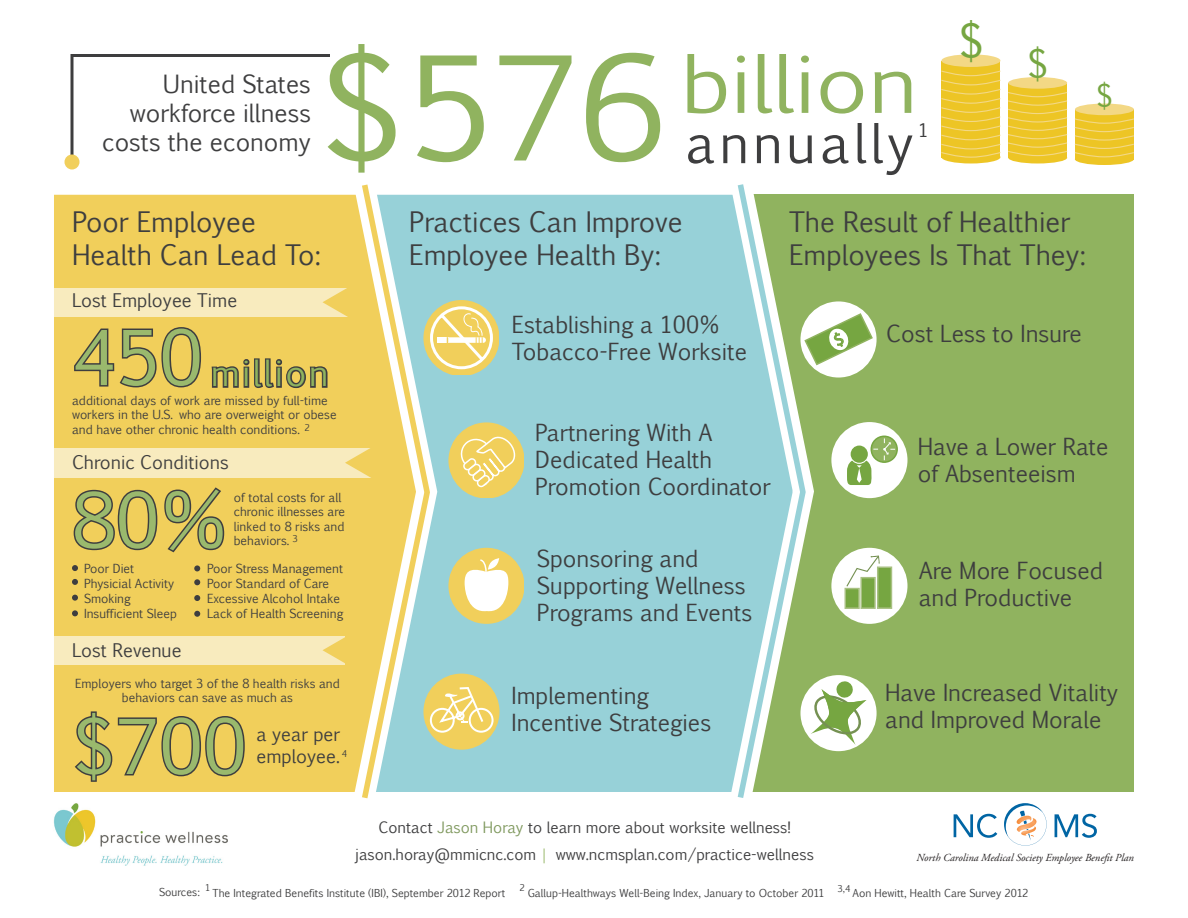
<style>
.page{position:relative;width:1188px;height:918px;background:#fff}
.page>*{position:absolute;margin:0;border:0;box-sizing:border-box;transform-origin:0 0}
.t1{font:137.25px "Euphemia CAS";color:#90b35f;scale:1.09 1}
.t2{font:76.95px "Euphemia CAS";color:#90b35f;scale:1.13 1}
.t3{font:72px "Euphemia CAS";color:#9ab96d;scale:1.04 1}
.t4{font:52.5px "Euphemia CAS";letter-spacing:.07em;color:#3e3e3f}
.t5{font:45px "Euphemia CAS";color:#76a641}
.t6{font:37.5px "Euphemia CAS";color:#76a641}
.t7{font:34.5px "Euphemia CAS";letter-spacing:.07em;color:#90b35f}
.t8{font:30px "Euphemia CAS";color:#76a641}
.t9{font:27px/32.4px "Euphemia CAS";color:#3e3e3f}
.t10{font:24px "Euphemia CAS";color:#3e3e3f}
.t11{font:22.5px/27px "Euphemia CAS";color:#3e3e3f}
.t12{font:18px "Euphemia CAS";color:#3e3e3f}
.t13{font:15px "Euphemia CAS";color:#3e3e3f}
.t14{font:12px/14.4px "Euphemia CAS";color:#3e3e3f}
.t15{font:italic 10.8px "Adobe Garamond Pro";color:#231f20}
.t16{font:10.5px "Euphemia CAS";color:#3e3e3f}
.t17{font:9px "Euphemia CAS";color:#3e3e3f}
.s1{color:#80995f}
.s2{color:#9ab96d}
</style>
<div class="page">
<div style="left:734px;top:195px;width:400px;height:597px;background:#90b35f"></div>
<div style="left:448px;top:195px;width:268px;height:597px;background:#97d1d8"></div>
<div style="left:54px;top:195px;width:286px;height:597px;background:#f1cf5b"></div>
<svg style="left:340px;top:194px;width:108px;height:598px;background:#c7d096"></svg>
<svg style="left:358px;top:184px;width:75px;height:615px"></svg>
<svg style="left:716px;top:194px;width:109px;height:598px"></svg>
<svg style="left:734px;top:184px;width:75px;height:614px"></svg>
<hr style="left:72px;top:54px;width:258px;height:3px;background:#3e3e3f">
<svg style="left:70px;top:54px;width:4px;height:100px"></svg>
<svg style="left:64px;top:154px;width:16px;height:16px"></svg>
<div style="left:941px;top:61px;width:59px;height:97px;background:#edc525"></div>
<div style="left:941px;top:54px;width:59px;height:13px;background:#f3d885;border-radius:50%"></div>
<div style="left:941px;top:151px;width:59px;height:12px;background:#edc525;border-radius:50%"></div>
<svg style="left:941px;top:70px;width:60px;height:88px"></svg>
<div style="left:1008px;top:83px;width:59px;height:75px;background:#edc525"></div>
<div style="left:1008px;top:77px;width:59px;height:12px;background:#f3d885;border-radius:50%"></div>
<div style="left:1008px;top:152px;width:59px;height:12px;background:#edc525;border-radius:50%"></div>
<svg style="left:1008px;top:92px;width:60px;height:65px"></svg>
<div style="left:1075px;top:110px;width:59px;height:50px;background:#edc525"></div>
<div style="left:1075px;top:104px;width:59px;height:11px;background:#f3d885;border-radius:50%"></div>
<div style="left:1075px;top:153px;width:59px;height:12px;background:#edc525;border-radius:50%"></div>
<svg style="left:1074px;top:118px;width:60px;height:40px"></svg>
<div style="left:54px;top:288px;width:295px;height:29px;background:#f8ebbe"></div>
<div style="left:54px;top:448px;width:330px;height:30px;background:#f8ebbe"></div>
<div style="left:54px;top:636px;width:291px;height:29px;background:#f8ebbe"></div>
<svg style="left:322px;top:275px;width:48px;height:55px;background:#f1d369"></svg>
<svg style="left:345px;top:435px;width:48px;height:55px;background:#f2d369"></svg>
<svg style="left:322px;top:623px;width:48px;height:55px;background:#f1d269"></svg>
<svg style="left:73px;top:710px;width:173px;height:73px;background:#c4aa53"></svg>
<svg style="left:72px;top:485px;width:154px;height:70px;background:#bca452"></svg>
<svg style="left:72px;top:565px;width:6px;height:6px"></svg>
<svg style="left:72px;top:579px;width:6px;height:6px"></svg>
<svg style="left:72px;top:595px;width:6px;height:6px"></svg>
<svg style="left:72px;top:610px;width:6px;height:6px"></svg>
<svg style="left:194px;top:565px;width:6px;height:6px"></svg>
<svg style="left:194px;top:579px;width:6px;height:6px"></svg>
<svg style="left:194px;top:595px;width:6px;height:6px"></svg>
<svg style="left:194px;top:611px;width:6px;height:6px"></svg>
<div style="left:423px;top:674px;width:77px;height:76px;background:#f1cf5b;border-radius:50%"></div>
<svg style="left:429px;top:685px;width:66px;height:49px"></svg>
<svg style="left:423px;top:300px;width:75px;height:75px;background:#e1d891"></svg>
<svg style="left:448px;top:422px;width:76px;height:75px;background:#dfd383"></svg>
<div style="left:448px;top:548px;width:76px;height:76px;background:#f1cf5b;border-radius:50%"></div>
<svg style="left:465px;top:558px;width:43px;height:54px"></svg>
<div style="left:800px;top:301px;width:77px;height:77px;background:#fff;border-radius:50%"></div>
<svg style="left:73px;top:326px;width:130px;height:63px;background:#bfa653"></svg>
<svg style="left:210px;top:357px;width:119px;height:34px;background:#aa954f"></svg>
<div style="left:831px;top:422px;width:77px;height:76px;background:#fff;border-radius:50%"></div>
<div style="left:871px;top:436px;width:26px;height:26px;background:#7caa4a;border-radius:50%"></div>
<div style="left:871px;top:436px;width:27px;height:27px;border:2px solid #76a641;border-radius:50%"></div>
<svg style="left:847px;top:438px;width:49px;height:47px"></svg>
<div style="left:831px;top:548px;width:77px;height:76px;background:#fff;border-radius:50%"></div>
<div style="left:860px;top:577px;width:16px;height:32px;background:#76a641;border:2px solid #a8c082"></div>
<div style="left:877px;top:567px;width:15px;height:42px;background:#76a641;border:2px solid #a8c082"></div>
<div style="left:845px;top:588px;width:15px;height:21px;background:#76a641;border:2px solid #a8c082"></div>
<svg style="left:845px;top:554px;width:37px;height:34px"></svg>
<img style="left:53px;top:803px;width:175px;height:63px">
<div style="left:800px;top:675px;width:77px;height:76px;background:#fff;border-radius:50%"></div>
<svg style="left:811px;top:681px;width:55px;height:64px"></svg>
<svg style="left:954px;top:814px;width:43px;height:24px"></svg>
<svg style="left:1055px;top:814px;width:42px;height:24px"></svg>
<svg style="left:1004px;top:803px;width:43px;height:43px"></svg>
<img style="left:1017px;top:816px;width:20px;height:21px">
<svg style="left:803px;top:312px;width:71px;height:54px"></svg>
<p class="t10" style="left:163px;top:67px;width:149px">United States</p>
<p class="t10" style="left:130px;top:96px;width:183px">workforce illness</p>
<p class="t10" style="left:102px;top:125px;width:210px">costs the economy</p>
<p class="t1" style="left:318px;top:11px;width:322px">$576</p>
<p class="t2" style="left:681px;top:29px;width:211px">billion</p>
<p class="t12" style="left:918px;top:117px;width:12px">1</p>
<p class="t4" style="left:686px;top:106px;width:230px">annually</p>
<p class="t5" style="left:958px;top:9px;width:28px">$</p>
<p class="t6" style="left:1027px;top:37px;width:23px">$</p>
<p class="t8" style="left:1096px;top:74px;width:19px">$</p>
<p class="t9" style="left:72px;top:206px;width:185px">Poor Employee</p>
<p class="t9" style="left:72px;top:238px;width:251px">Health Can Lead To:</p>
<p class="t12" style="left:72px;top:288px;width:167px">Lost Employee Time</p>
<p class="t9" style="left:409px;top:206px;width:275px">Practices Can Improve<br>Employee Health By:</p>
<p class="t9" style="left:789px;top:206px;width:299px">The Result of Healthier<br>Employees Is That They:</p>
<p class="t3" style="left:72px;top:306px;width:128px">450</p>
<p class="t7" style="left:211px;top:349px;width:119px">million</p>
<p class="t14" style="left:72px;top:393px;width:266px">additional days of work are missed by full-time workers in the U.S. who are overweight or obese and have other chronic health conditions.</p>
<p class="t17" style="left:304px;top:421px;width:7px">2</p>
<p class="t12" style="left:72px;top:449px;width:158px">Chronic Conditions</p>
<p class="t3" style="left:72px;top:469px;width:152px">80%</p>
<p class="t14" style="left:234px;top:490px;width:113px">of total costs for all chronic illnesses are linked to 8 risks and</p>
<p class="t17" style="left:292px;top:532px;width:7px">3</p>
<p class="t14" style="left:234px;top:533px;width:57px">behaviors.</p>
<p class="t14" style="left:84px;top:561px;width:52px">Poor Diet</p>
<p class="t14" style="left:84px;top:576px;width:92px">Physicial Activity</p>
<p class="t14" style="left:84px;top:591px;width:48px">Smoking</p>
<p class="t14" style="left:84px;top:606px;width:94px">Insufficient Sleep</p>
<p class="t12" style="left:72px;top:637px;width:111px">Lost Revenue</p>
<p class="t14" style="left:207px;top:562px;width:138px">Poor Stress Management</p>
<p class="t14" style="left:207px;top:577px;width:124px">Poor Standard of Care</p>
<p class="t14" style="left:207px;top:592px;width:134px">Excessive Alcohol Intake</p>
<p class="t14" style="left:207px;top:607px;width:138px">Lack of Health Screening</p>
<p class="t14" style="left:75px;top:676px;width:266px;text-align:center">Employers who target 3 of the 8 health risks and behaviors can save as much as</p>
<p class="t3" style="left:72px;top:695px;width:170px">$700</p>
<p class="t12" style="left:256px;top:721px;width:85px">a year per</p>
<p class="t12" style="left:256px;top:743px;width:85px">employee.</p>
<p class="t17" style="left:342px;top:747px;width:7px">4</p>
<p class="t11" style="left:512px;top:311px;width:237px">Establishing a 100%<br>Tobacco-Free Worksite</p>
<p class="t11" style="left:535px;top:419px;width:179px">Partnering With A</p>
<p class="t11" style="left:535px;top:446px;width:179px">Dedicated Health</p>
<p class="t11" style="left:535px;top:473px;width:237px">Promotion Coordinator</p>
<p class="t11" style="left:537px;top:545px;width:163px">Sponsoring and</p>
<p class="t11" style="left:537px;top:572px;width:210px">Supporting Wellness</p>
<p class="t11" style="left:537px;top:599px;width:217px">Programs and Events</p>
<p class="t11" style="left:512px;top:682px;width:139px">Implementing</p>
<p class="t11" style="left:512px;top:709px;width:201px">Incentive Strategies</p>
<p class="t13" style="left:379px;top:817px;width:414px">Contact <span class="s1">Jason Horay</span> to learn more about worksite wellness!</p>
<p class="t13" style="left:356px;top:844px;width:460px">jason.horay@mmicnc.com <span class="s2">|</span> www.ncmsplan.com/practice-wellness</p>
<p class="t11" style="left:886px;top:320px;width:197px">Cost Less to Insure</p>
<p class="t11" style="left:918px;top:433px;width:192px">Have a Lower Rate</p>
<p class="t11" style="left:918px;top:460px;width:160px">of Absenteeism</p>
<p class="t11" style="left:919px;top:557px;width:186px">Are More Focused</p>
<p class="t11" style="left:919px;top:584px;width:155px">and Productive</p>
<p class="t11" style="left:885px;top:679px;width:235px">Have Increased Vitality and Improved Morale</p>
<p class="t15" style="left:917px;top:852px;width:219px">North Carolina Medical Society Employee Benefit Plan</p>
<p class="t17" style="left:205px;top:882px;width:7px">1</p>
<p class="t17" style="left:519px;top:882px;width:7px">2</p>
<p class="t17" style="left:838px;top:882px;width:14px">3,4</p>
<p class="t16" style="left:528px;top:886px;width:298px">Gallup-Healthways Well-Being Index, January to October 2011</p>
<p class="t16" style="left:853px;top:886px;width:177px">Aon Hewitt, Health Care Survey 2012</p>
<p class="t16" style="left:159px;top:885px;width:42px">Sources:</p>
<p class="t16" style="left:213px;top:886px;width:294px">The Integrated Benefits Institute (IBI), September 2012 Report</p>
</div>
